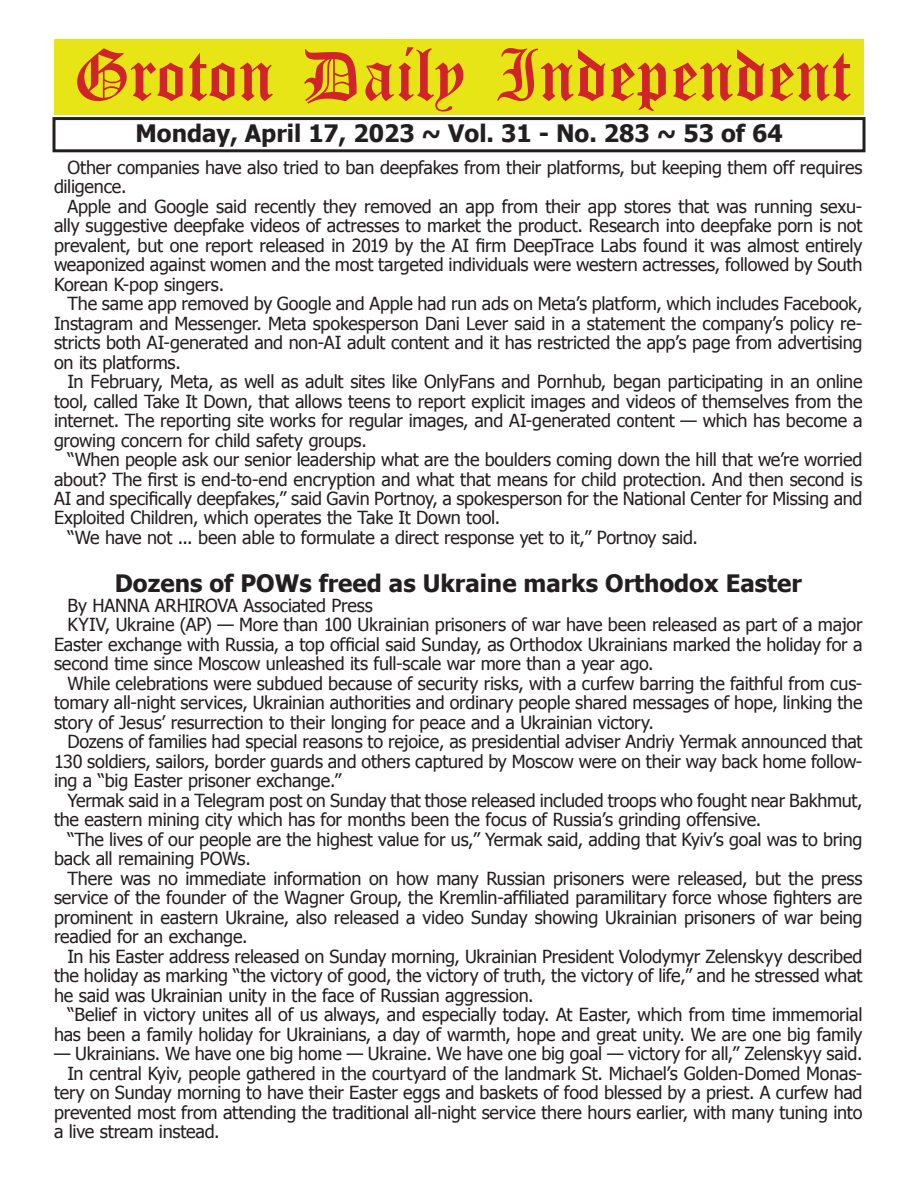
<style>
.page{position:relative;width:918px;height:1188px;background:#fff}
.page>*{position:absolute;margin:0;border:0;box-sizing:border-box;transform-origin:0 0}
.t1{font:54px "Old English Five";color:#d1232a}
.t2{font:700 24px "Tahoma";color:#231f20}
.t3{font:18px/19.5px "Tahoma";letter-spacing:-.01em;color:#231f20;text-align:justify}
</style>
<div class="page">
<div style="left:52px;top:117px;width:814px;height:35px;border:3px solid #231f20"></div>
<div style="left:54px;top:40px;width:810px;height:75px;background:#e7e515"></div>
<h1 class="t1" style="left:73px;top:50px;width:779px">Groton Daily Independent</h1>
<h2 class="t2" style="left:135px;top:116px;width:649px">Monday, April 17, 2023 ~ Vol. 31 - No. 283 ~ 53 of 64</h2>
<p class="t3" style="left:54px;top:156px;width:810px;text-indent:14px">Other companies have also tried to ban deepfakes from their platforms, but keeping them off requires diligence.</p>
<p class="t3" style="left:54px;top:195px;width:810px;text-indent:14px">Apple and Google said recently they removed an app from their app stores that was running sexu&shy;ally suggestive deepfake videos of actresses to market the product. Research into deepfake porn is not prevalent, but one report released in 2019 by the AI firm DeepTrace Labs found it was almost entirely weaponized against women and the most targeted individuals were western actresses, followed by South Korean K-pop singers.</p>
<p class="t3" style="left:54px;top:293px;width:810px;text-indent:14px">The same app removed by Google and Apple had run ads on Meta’s platform, which includes Facebook, Instagram and Messenger. Meta spokesperson Dani Lever said in a statement the company’s policy re&shy;stricts both AI-generated and non-AI adult content and it has restricted the app’s page from advertising on its platforms.</p>
<p class="t3" style="left:54px;top:371px;width:810px;text-indent:14px">In February, Meta, as well as adult sites like OnlyFans and Pornhub, began participating in an online tool, called Take It Down, that allows teens to report explicit images and videos of themselves from the internet. The reporting site works for regular images, and AI-generated content — which has become a growing concern for child safety groups.</p>
<p class="t3" style="left:68px;top:449px;width:796px">“When people ask our senior leadership what are the boulders coming down the hill that we’re worried</p>
<p class="t3" style="left:54px;top:468px;width:810px">about? The first is end-to-end encryption and what that means for child protection. And then second is</p>
<p class="t3" style="left:54px;top:488px;width:810px">AI and specifically deepfakes,” said Gavin Portnoy, a spokesperson for the National Center for Missing and</p>
<p class="t3" style="left:54px;top:507px;width:448px">Exploited Children, which operates the Take It Down tool.</p>
<p class="t3" style="left:68px;top:527px;width:632px">“We have not ... been able to formulate a direct response yet to it,” Portnoy said.</p>
<h2 class="t2" style="left:115px;top:567px;width:688px">Dozens of POWs freed as Ukraine marks Orthodox Easter</h2>
<p class="t3" style="left:68px;top:595px;width:307px">By HANNA ARHIROVA Associated Press</p>
<p class="t3" style="left:68px;top:614px;width:797px">KYIV, Ukraine (AP) — More than 100 Ukrainian prisoners of war have been released as part of a major</p>
<p class="t3" style="left:54px;top:634px;width:810px">Easter exchange with Russia, a top official said Sunday, as Orthodox Ukrainians marked the holiday for a</p>
<p class="t3" style="left:54px;top:653px;width:601px">second time since Moscow unleashed its full-scale war more than a year ago.</p>
<p class="t3" style="left:68px;top:673px;width:796px">While celebrations were subdued because of security risks, with a curfew barring the faithful from cus-</p>
<p class="t3" style="left:54px;top:692px;width:810px">tomary all-night services, Ukrainian authorities and ordinary people shared messages of hope, linking the</p>
<p class="t3" style="left:54px;top:712px;width:601px">story of Jesus’ resurrection to their longing for peace and a Ukrainian victory.</p>
<p class="t3" style="left:68px;top:731px;width:796px">Dozens of families had special reasons to rejoice, as presidential adviser Andriy Yermak announced that</p>
<p class="t3" style="left:54px;top:751px;width:810px">130 soldiers, sailors, border guards and others captured by Moscow were on their way back home follow-</p>
<p class="t3" style="left:54px;top:770px;width:289px">ing a “big Easter prisoner exchange.”</p>
<p class="t3" style="left:68px;top:790px;width:797px">Yermak said in a Telegram post on Sunday that those released included troops who fought near Bakhmut,</p>
<p class="t3" style="left:54px;top:809px;width:709px">the eastern mining city which has for months been the focus of Russia’s grinding offensive.</p>
<p class="t3" style="left:68px;top:829px;width:797px">“The lives of our people are the highest value for us,” Yermak said, adding that Kyiv’s goal was to bring</p>
<p class="t3" style="left:54px;top:848px;width:198px">back all remaining POWs.</p>
<p class="t3" style="left:68px;top:868px;width:797px">There was no immediate information on how many Russian prisoners were released, but the press</p>
<p class="t3" style="left:54px;top:887px;width:810px">service of the founder of the Wagner Group, the Kremlin-affiliated paramilitary force whose fighters are</p>
<p class="t3" style="left:54px;top:907px;width:810px">prominent in eastern Ukraine, also released a video Sunday showing Ukrainian prisoners of war being</p>
<p class="t3" style="left:54px;top:926px;width:195px">readied for an exchange.</p>
<p class="t3" style="left:68px;top:946px;width:797px">In his Easter address released on Sunday morning, Ukrainian President Volodymyr Zelenskyy described</p>
<p class="t3" style="left:54px;top:965px;width:810px">the holiday as marking “the victory of good, the victory of truth, the victory of life,” and he stressed what</p>
<p class="t3" style="left:54px;top:985px;width:481px">he said was Ukrainian unity in the face of Russian aggression.</p>
<p class="t3" style="left:68px;top:1004px;width:797px">“Belief in victory unites all of us always, and especially today. At Easter, which from time immemorial</p>
<p class="t3" style="left:54px;top:1024px;width:810px">has been a family holiday for Ukrainians, a day of warmth, hope and great unity. We are one big family</p>
<p class="t3" style="left:54px;top:1043px;width:810px">— Ukrainians. We have one big home — Ukraine. We have one big goal — victory for all,” Zelenskyy said.</p>
<p class="t3" style="left:68px;top:1063px;width:796px">In central Kyiv, people gathered in the courtyard of the landmark St. Michael’s Golden-Domed Monas-</p>
<p class="t3" style="left:54px;top:1082px;width:810px">tery on Sunday morning to have their Easter eggs and baskets of food blessed by a priest. A curfew had</p>
<p class="t3" style="left:54px;top:1102px;width:810px">prevented most from attending the traditional all-night service there hours earlier, with many tuning into</p>
<p class="t3" style="left:54px;top:1121px;width:167px">a live stream instead.</p>
</div>
